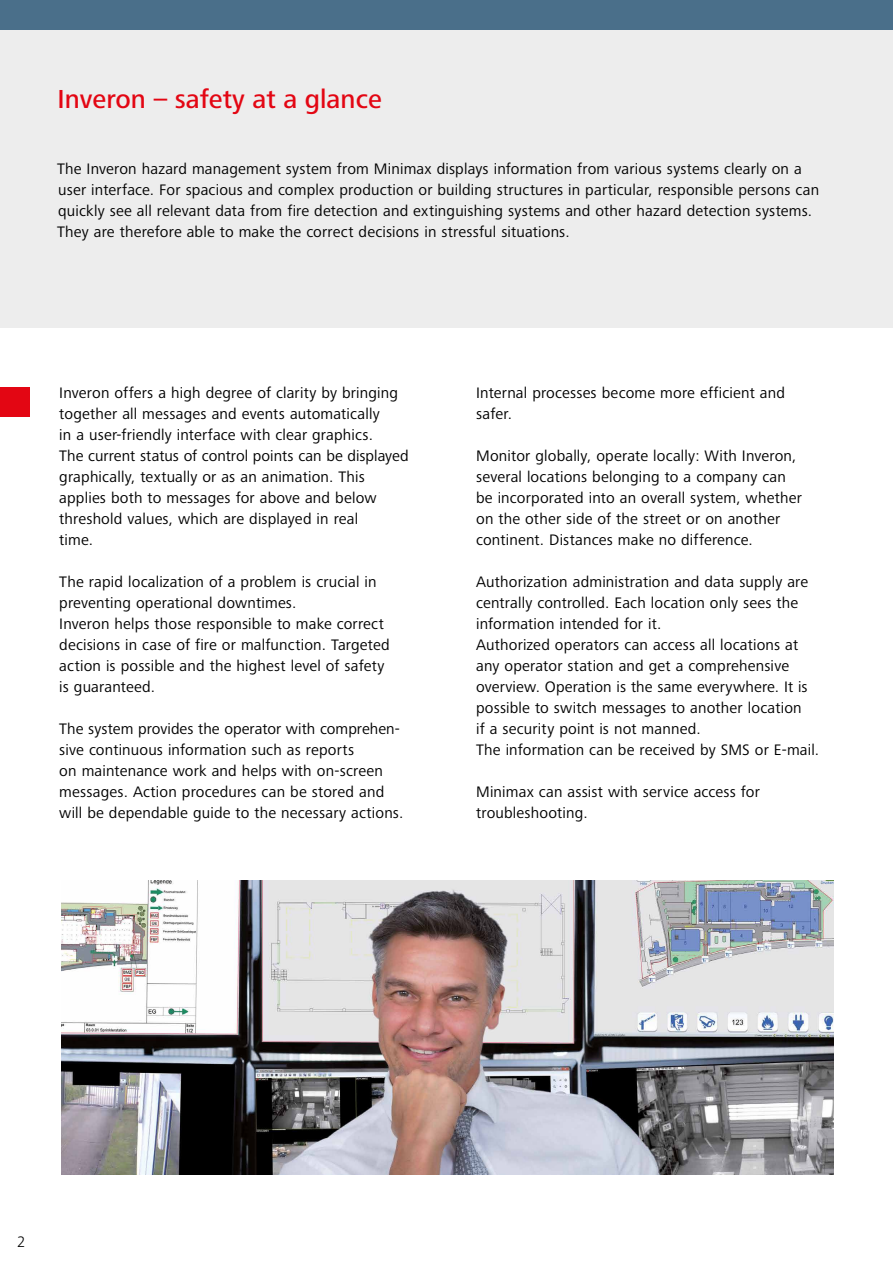
<style>
.page{position:relative;width:893px;height:1263px;background:#fff}
.page>*{position:absolute;margin:0;border:0;box-sizing:border-box;transform-origin:0 0}
.t1{font:500 27px "Frutiger Next Pro";color:#e30613}
.t2{font:15.75px/21px "Frutiger Next Pro";letter-spacing:.01em;color:#000}
.t3{font:300 15.75px "Frutiger Next Pro";color:#000}
</style>
<div class="page">
<div style="left:0;top:30px;width:893px;height:297px;background:#ededed"></div>
<div style="left:0;top:0;width:893px;height:30px;background:#4a6f8a"></div>
<img style="left:61px;top:881px;width:772px;height:293px">
<div style="left:0;top:387px;width:30px;height:30px;background:#e30613"></div>
<h1 class="t1" style="left:58px;top:84px;width:326px">Inveron – safety at a glance</h1>
<p class="t2" style="left:57px;top:158px;width:764px">The Inveron hazard management system from Minimax displays information from various systems clearly on a user interface. For spacious and complex production or building structures in particular, responsible persons can quickly see all relevant data from fire detection and extinguishing systems and other hazard detection systems.<br>They are therefore able to make the correct decisions in stressful situations.</p>
<p class="t2" style="left:59px;top:383px;width:351px">Inveron offers a high degree of clarity by bringing together all messages and events automatically<br>in a user-friendly interface with clear graphics.<br>The current status of control points can be displayed graphically, textually or as an animation. This applies both to messages for above and below threshold values, which are displayed in real<br>time.</p>
<p class="t2" style="left:59px;top:572px;width:332px">The rapid localization of a problem is crucial in preventing operational downtimes.<br>Inveron helps those responsible to make correct decisions in case of fire or malfunction. Targeted action is possible and the highest level of safety is guaranteed.</p>
<p class="t2" style="left:59px;top:718px;width:346px">The system provides the operator with comprehen&shy;sive continuous information such as reports<br>on maintenance work and helps with on-screen messages. Action procedures can be stored and will be dependable guide to the necessary actions.</p>
<p class="t2" style="left:476px;top:382px;width:310px">Internal processes become more efficient and safer.</p>
<p class="t2" style="left:476px;top:445px;width:327px">Monitor globally, operate locally: With Inveron, several locations belonging to a company can be incorporated into an overall system, whether on the other side of the street or on another continent. Distances make no difference.</p>
<p class="t2" style="left:476px;top:571px;width:345px">Authorization administration and data supply are centrally controlled. Each location only sees the information intended for it.<br>Authorized operators can access all locations at any operator station and get a comprehensive overview. Operation is the same everywhere. It is possible to switch messages to another location<br>if a security point is not manned.<br>The information can be received by SMS or E-mail.</p>
<p class="t2" style="left:476px;top:781px;width:285px">Minimax can assist with service access for troubleshooting.</p>
<p class="t3" style="left:17px;top:1233px;width:10px">2</p>
</div>
